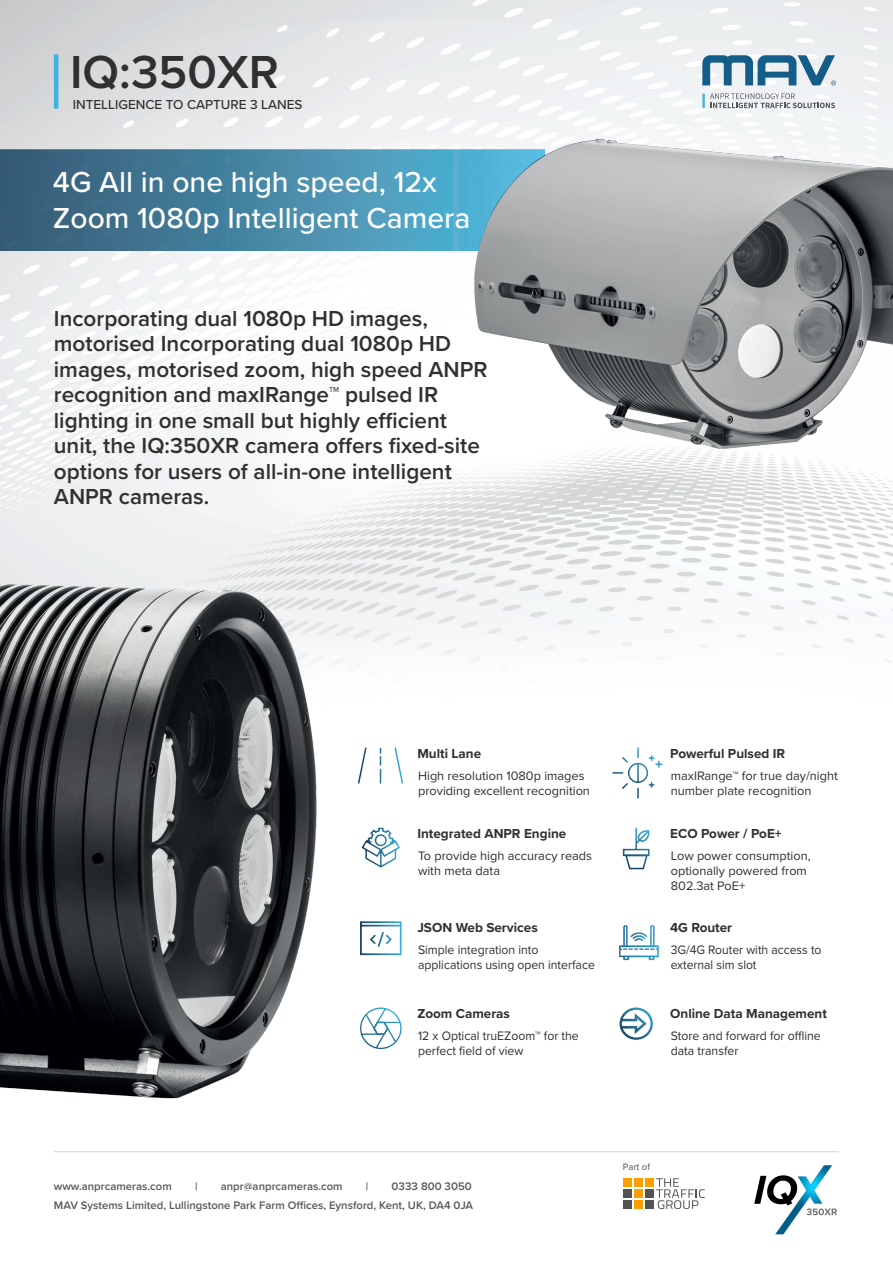
<style>
.page{position:relative;width:893px;height:1263px;background:#fff}
.page>*{position:absolute;margin:0;border:0;box-sizing:border-box;transform-origin:0 0}
.t1{font:600 48px "Proxima Nova";color:#312f30}
.t2{font:500 30px/36px "Proxima Nova";color:#fff}
.t3{font:600 22.5px/25.5px "Proxima Nova";color:#312f30}
.t4{font:700 13.5px "Proxima Nova";color:#312f30}
.t5{font:500 13.5px "Proxima Nova";color:#312f30}
.t6{font:12.75px/15px "Proxima Nova";color:#312f30}
.t7{font:12.75px/15px "Proxima Nova";color:#312f30;scale:.96 1}
.t8{font:12.75px/15px "Proxima Nova";color:#312f30;scale:.95 1}
.t9{font:600 11.25px "Proxima Nova";color:#57585a}
.t10{font:9.6px "Proxima Nova";color:#535353}
</style>
<div class="page">
<img style="left:0;top:0;width:893px;height:1235px">
<hr style="left:54px;top:54px;width:4px;height:55px;background:#3cb3e0">
<svg style="left:710px;top:93px;width:125px;height:15px"></svg>
<hr style="left:702px;top:93px;width:3px;height:15px;background:#55b2db">
<svg style="left:702px;top:55px;width:134px;height:30px"></svg>
<div style="left:623px;top:1178px;width:8px;height:9px;background:#fc9e00"></div>
<div style="left:634px;top:1178px;width:8px;height:9px;background:#fc9e00"></div>
<div style="left:645px;top:1178px;width:8px;height:9px;background:#fc9e00"></div>
<div style="left:623px;top:1189px;width:8px;height:9px;background:#535353"></div>
<div style="left:634px;top:1189px;width:8px;height:9px;background:#fc9e00"></div>
<div style="left:645px;top:1189px;width:8px;height:9px;background:#535353"></div>
<div style="left:623px;top:1200px;width:8px;height:9px;background:#535353"></div>
<div style="left:634px;top:1200px;width:8px;height:9px;background:#fc9e00"></div>
<div style="left:645px;top:1200px;width:8px;height:9px;background:#535353"></div>
<svg style="left:656px;top:1178px;width:49px;height:31px"></svg>
<hr style="left:54px;top:1151px;width:785px;height:1px;background:#d1d2d4">
<svg style="left:0;top:149px;width:451px;height:102px;background:#44819e"></svg>
<img style="left:451px;top:109px;width:442px;height:388px">
<img style="left:0;top:536px;width:341px;height:606px">
<svg style="left:359px;top:1007px;width:43px;height:43px"></svg>
<svg style="left:619px;top:1007px;width:34px;height:33px"></svg>
<svg style="left:359px;top:920px;width:43px;height:36px"></svg>
<img style="left:618px;top:921px;width:42px;height:42px">
<svg style="left:360px;top:827px;width:41px;height:41px"></svg>
<svg style="left:622px;top:826px;width:29px;height:44px"></svg>
<svg style="left:611px;top:746px;width:53px;height:54px"></svg>
<svg style="left:357px;top:746px;width:47px;height:39px"></svg>
<svg style="left:754px;top:1165px;width:83px;height:69px"></svg>
<p class="t1" style="left:70px;top:36px;width:210px">IQ:350XR</p>
<p class="t5" style="left:73px;top:94px;width:231px">INTELLIGENCE TO CAPTURE 3 LANES</p>
<p class="t2" style="left:53px;top:163px;width:419px">4G All in one high speed, 12x<br>Zoom 1080p Intelligent Camera</p>
<p class="t3" style="left:54px;top:305px;width:435px">Incorporating dual 1080p HD images, motorised Incorporating dual 1080p HD images, motorised zoom, high speed ANPR recognition and maxIRange™ pulsed IR lighting in one small but highly efficient unit, the IQ:350XR camera offers fixed-site options for users of all-in-one intelligent ANPR cameras.</p>
<p class="t4" style="left:417px;top:743px;width:65px">Multi Lane</p>
<p class="t4" style="left:670px;top:743px;width:117px">Powerful Pulsed IR</p>
<p class="t6" style="left:418px;top:768px;width:173px">High resolution 1080p images providing excellent recognition</p>
<p class="t6" style="left:671px;top:768px;width:168px">maxIRange™ for true day/night number plate recognition</p>
<p class="t4" style="left:417px;top:824px;width:150px">Integrated ANPR Engine</p>
<p class="t4" style="left:670px;top:824px;width:113px">ECO Power / PoE+</p>
<p class="t6" style="left:418px;top:848px;width:176px">To provide high accuracy reads with meta data</p>
<p class="t6" style="left:671px;top:848px;width:141px">Low power consumption, optionally powered from<br>802.3at PoE+</p>
<p class="t4" style="left:417px;top:917px;width:122px">JSON Web Services</p>
<p class="t4" style="left:670px;top:917px;width:63px">4G Router</p>
<p class="t7" style="left:418px;top:942px;width:186px">Simple integration into applications using open interface</p>
<p class="t8" style="left:671px;top:942px;width:160px">3G/4G Router with access to external sim slot</p>
<p class="t4" style="left:417px;top:1004px;width:94px">Zoom Cameras</p>
<p class="t4" style="left:670px;top:1004px;width:158px">Online Data Management</p>
<p class="t7" style="left:418px;top:1028px;width:169px">12 x Optical truEZoom™ for the perfect field of view</p>
<p class="t7" style="left:671px;top:1028px;width:158px">Store and forward for offline</p>
<p class="t7" style="left:671px;top:1043px;width:72px">data transfer</p>
<p class="t9" style="left:54px;top:1178px;width:119px">www.anprcameras.com</p>
<p class="t9" style="left:195px;top:1178px;width:4px">|</p>
<p class="t9" style="left:221px;top:1178px;width:123px">anpr@anprcameras.com</p>
<p class="t9" style="left:366px;top:1178px;width:4px">|</p>
<p class="t9" style="left:392px;top:1178px;width:82px">0333 800 3050</p>
<p class="t9" style="left:54px;top:1196px;width:421px">MAV Systems Limited, Lullingstone Park Farm Offices, Eynsford, Kent, UK, DA4 0JA</p>
<p class="t10" style="left:623px;top:1160px;width:29px">Part of</p>
</div>
